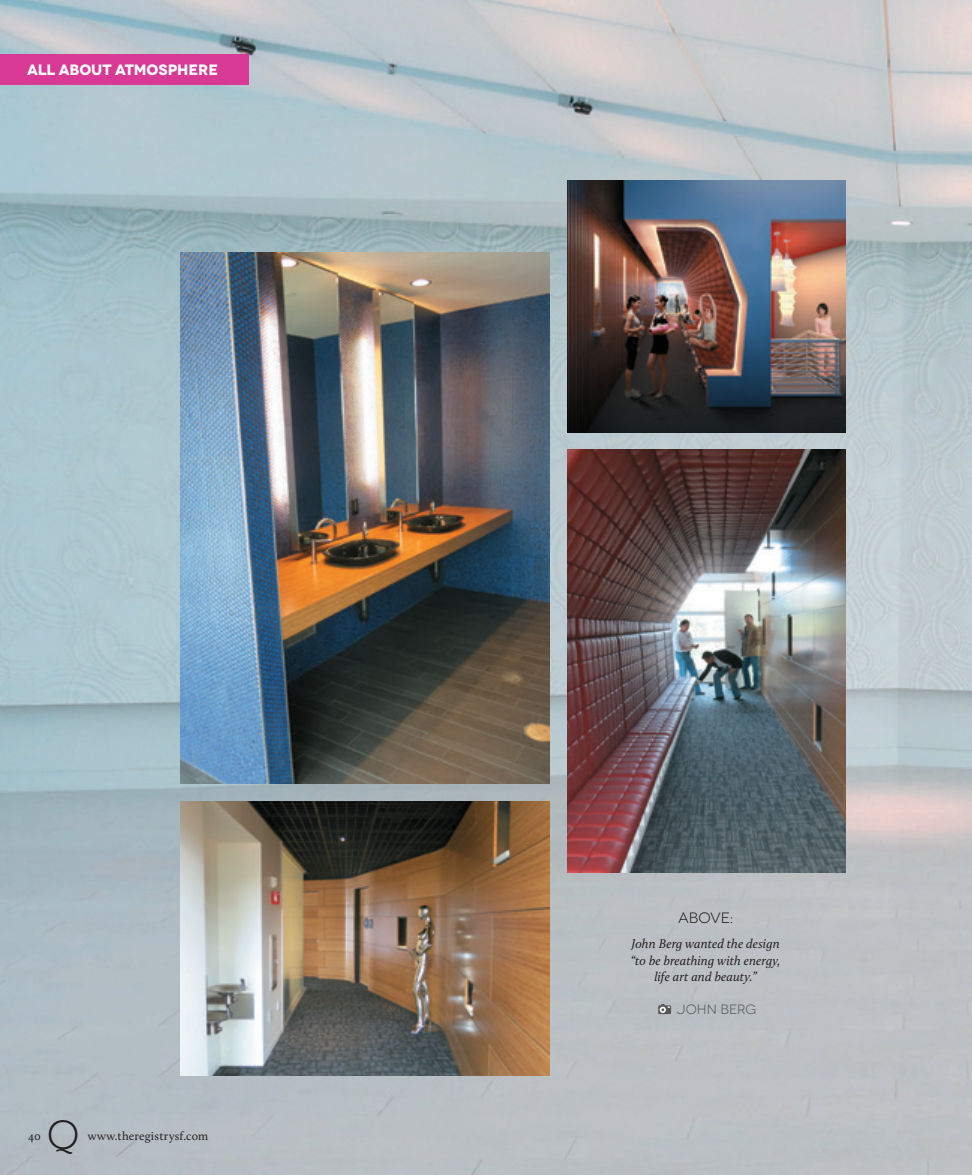
<style>
.page{position:relative;width:972px;height:1175px;background:#fff}
.page>*{position:absolute;margin:0;border:0;box-sizing:border-box;transform-origin:0 0}
.t1{font:300 42px "Rockwell";color:#231f20}
.BARHED_jim_1p8h_left{font:700 15px "Novecentowide";letter-spacing:-.005em;color:#fff}
.t2{font:15px "Novecentowide";letter-spacing:-.005em;color:#231f20}
.Photo_credit{font:13.5px "Novecentowide";letter-spacing:.005em;color:#57585a}
.caption_calluna_ital{font:italic 13.2px/16.5px "Calluna";letter-spacing:.005em;color:#231f20;text-align:center}
.t3{font:12px "Calluna";letter-spacing:.015em;color:#231f20}
</style>
<div class="page">
<img style="left:0;top:0;width:972px;height:1174px">
<img style="left:180px;top:252px;width:369px;height:531px">
<img style="left:180px;top:801px;width:369px;height:275px">
<img style="left:567px;top:180px;width:279px;height:252px">
<img style="left:567px;top:450px;width:279px;height:423px">
<svg style="left:658px;top:1004px;width:13px;height:10px"></svg>
<div style="left:0;top:54px;width:249px;height:30px;background:#d73995"></div>
<p class="BARHED_jim_1p8h_left" style="left:27px;top:61px;width:193px">ALL ABOUT ATMOSPHERE</p>
<p class="BARHED_jim_1p8h_left" style="left:27px;top:61px;width:207px">HEALTHCARE / NAME HERE</p>
<p class="t3" style="left:28px;top:1128px;width:14px">40</p>
<h1 class="t1" style="left:47px;top:1110px;width:34px">Q</h1>
<p class="t3" style="left:88px;top:1128px;width:122px">www.theregistrysf.com</p>
<p class="t2" style="left:678px;top:908px;width:57px">ABOVE:</p>
<p class="caption_calluna_ital" style="left:631px;top:935px;width:151px">John Berg wanted the design “to be breathing with energy, life art and beauty.”</p>
<p class="Photo_credit" style="left:677px;top:1001px;width:81px">JOHN BERG</p>
</div>
